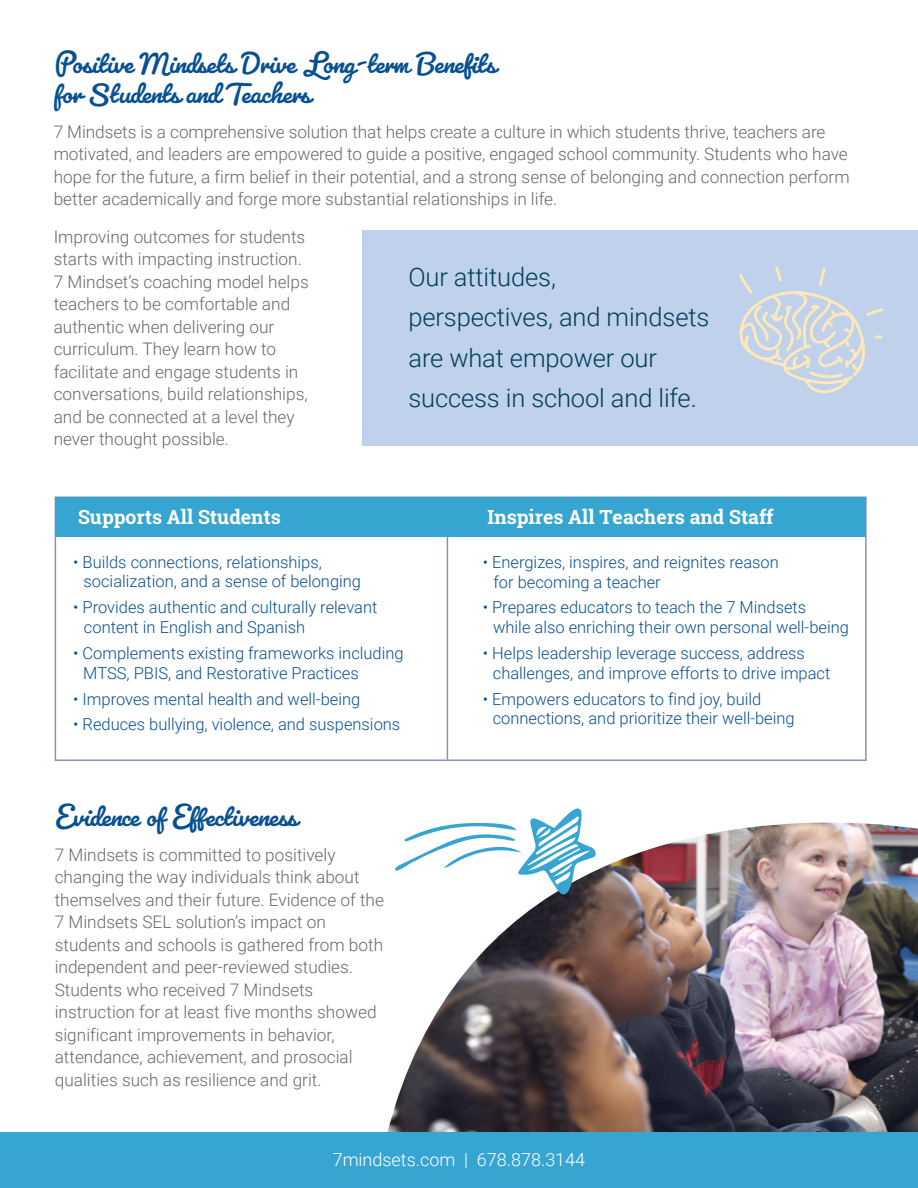
<style>
.page{position:relative;width:918px;height:1188px;background:#fff}
.page>*{position:absolute;margin:0;border:0;box-sizing:border-box;transform-origin:0 0}
.t1{font:700 31.5px/30px "Pacifico";color:#075091}
.t2{font:300 25.5px/40.5px "Roboto";letter-spacing:-.005em;color:#003e57}
.t3{font:700 19.5px "Roboto Slab";color:#fff}
.t4{font:300 18px "Roboto";color:#fff}
.t5{font:300 17.25px/22.5px "Roboto";color:#676868}
.t6{font:300 16.5px/19.8px "Roboto";color:#075091}
</style>
<div class="page">
<img style="left:387px;top:823px;width:531px;height:310px">
<hr style="left:447px;top:531px;width:1px;height:229px;background:#8696af">
<div style="left:55px;top:496px;width:812px;height:265px;border:2px solid #8696af"></div>
<div style="left:55px;top:497px;width:811px;height:40px;background:#37a5d1"></div>
<div style="left:0;top:1133px;width:918px;height:55px;background:#37a5d1"></div>
<div style="left:362px;top:230px;width:556px;height:215px;background:#bfd1eb"></div>
<svg style="left:395px;top:808px;width:201px;height:88px"></svg>
<svg style="left:739px;top:266px;width:145px;height:127px"></svg>
<h1 class="t1" style="left:54px;top:47px;width:443px">Positive Mindsets Drive Long-term Benefits for Students and Teachers</h1>
<p class="t5" style="left:54px;top:120px;width:797px">7 Mindsets is a comprehensive solution that helps create a culture in which students thrive, teachers are motivated, and leaders are empowered to guide a positive, engaged school community. Students who have hope for the future, a firm belief in their potential, and a strong sense of belonging and connection perform better academically and forge more substantial relationships in life.</p>
<p class="t5" style="left:54px;top:225px;width:257px">Improving outcomes for students starts with impacting instruction.<br>7 Mindset’s coaching model helps teachers to be comfortable and authentic when delivering our curriculum. They learn how to facilitate and engage students in conversations, build relationships, and be connected at a level they never thought possible.</p>
<h2 class="t2" style="left:408px;top:255px;width:302px">Our attitudes,<br>perspectives, and mindsets are what empower our success in school and life.</h2>
<p class="t3" style="left:78px;top:503px;width:204px">Supports All Students</p>
<p class="t3" style="left:488px;top:503px;width:287px">Inspires All Teachers and Staff</p>
<p class="t6" style="left:84px;top:551px;width:279px;text-indent:-10px">• Builds connections, relationships, socialization, and a sense of belonging</p>
<p class="t6" style="left:84px;top:597px;width:295px;text-indent:-11px">• Provides authentic and culturally relevant content in English and Spanish</p>
<p class="t6" style="left:83px;top:643px;width:322px;text-indent:-10px">• Complements existing frameworks including<br>MTSS, PBIS, and Restorative Practices</p>
<p class="t6" style="left:73px;top:688px;width:289px">• Improves mental health and well-being</p>
<p class="t6" style="left:73px;top:714px;width:329px">• Reduces bullying, violence, and suspensions</p>
<h1 class="t1" style="left:55px;top:801px;width:244px">Evidence of Effectiveness</h1>
<p class="t5" style="left:55px;top:843px;width:331px">7 Mindsets is committed to positively changing the way individuals think about themselves and their future. Evidence of the 7 Mindsets SEL solution’s impact on students and schools is gathered from both independent and peer-reviewed studies.<br>Students who received 7 Mindsets instruction for at least five months showed significant improvements in behavior, attendance, achievement, and prosocial qualities such as resilience and grit.</p>
<p class="t6" style="left:493px;top:551px;width:287px;text-indent:-11px">• Energizes, inspires, and reignites reason for becoming a teacher</p>
<p class="t6" style="left:493px;top:597px;width:357px;text-indent:-10px">• Prepares educators to teach the 7 Mindsets<br>while also enriching their own personal well-being</p>
<p class="t6" style="left:493px;top:643px;width:339px;text-indent:-10px">• Helps leadership leverage success, address challenges, and improve efforts to drive impact</p>
<p class="t6" style="left:493px;top:688px;width:303px;text-indent:-10px">• Empowers educators to find joy, build connections, and prioritize their well-being</p>
<p class="t4" style="left:333px;top:1147px;width:254px">7mindsets.com | 678.878.3144</p>
</div>
